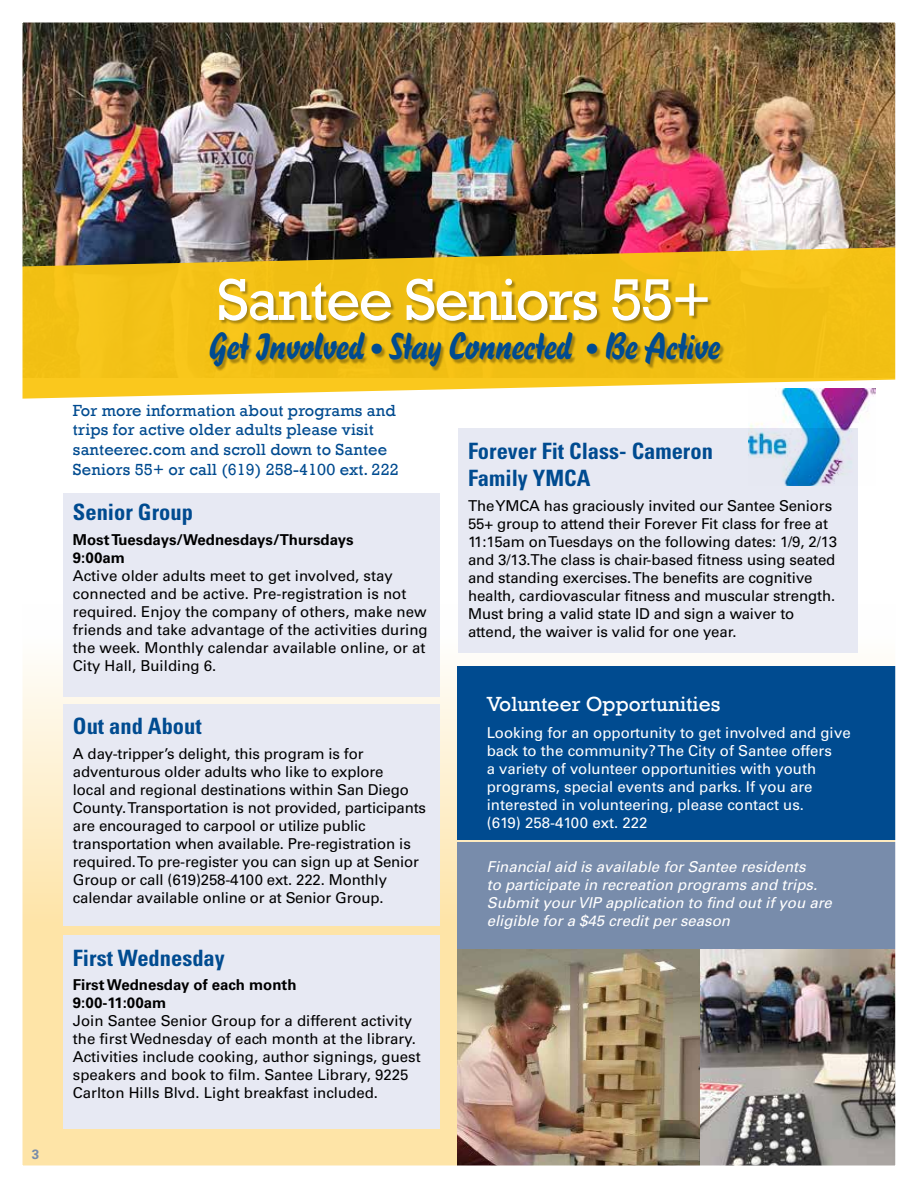
<style>
.page{position:relative;width:918px;height:1188px;background:#fff}
.page>*{position:absolute;margin:0;border:0;box-sizing:border-box;transform-origin:0 0}
.t1{font:60px "Rockwell";letter-spacing:-.03em;color:#fff}
.t2{font:39px "Blizzard D";color:#004b90}
.t3{font:700 condensed 22.5px/27px "Univers LT Std";color:#004b90}
.t4{font:21px "Rockwell";color:#fff}
.t5{font:16.5px/19.8px "Rockwell";letter-spacing:.01em;color:#004b90}
.t6{font:15px/18px "Univers";letter-spacing:-.01em;color:#000}
.t7{font:15px/18px "Univers";color:#fff}
.t8{font:italic 15px/18px "Univers";color:#fff}
.t9{font:700 15px/18px "Univers";color:#000}
.t10{font:700 13.5px "Univers";color:#788cab}
.s1{font-family:"Univers";font-weight:700;font-size:28.5px}
</style>
<div class="page">
<img style="left:22px;top:22px;width:874px;height:1144px">
<p class="t10" style="left:32px;top:1146px;width:9px">3</p>
<h1 class="t1" style="left:217px;top:265px;width:496px">Santee Seniors 55+</h1>
<h2 class="t2" style="left:209px;top:325px;width:513px">Get Involved <span class="s1">•</span> Stay Connected <span class="s1">•</span> Be Active</h2>
<p class="t5" style="left:73px;top:400px;width:327px">For more information about programs and trips for active older adults please visit santeerec.com and scroll down to Santee Seniors 55+ or call (619) 258-4100 ext. 222</p>
<h3 class="t3" style="left:73px;top:498px;width:121px">Senior Group</h3>
<p class="t9" style="left:73px;top:531px;width:282px">Most Tuesdays/Wednesdays/Thursdays<br>9:00am</p>
<p class="t6" style="left:73px;top:567px;width:356px">Active older adults meet to get involved, stay connected and be active. Pre-registration is not required. Enjoy the company of others, make new friends and take advantage of the activities during the week. Monthly calendar available online, or at City Hall, Building 6.</p>
<h3 class="t3" style="left:73px;top:712px;width:130px">Out and About</h3>
<p class="t6" style="left:73px;top:744px;width:355px">A day-tripper’s delight, this program is for adventurous older adults who like to explore<br>local and regional destinations within San Diego County. Transportation is not provided, participants are encouraged to carpool or utilize public transportation when available. Pre-registration is required. To pre-register you can sign up at Senior Group or call (619)258-4100 ext. 222. Monthly calendar available online or at Senior Group.</p>
<h3 class="t3" style="left:73px;top:944px;width:153px">First Wednesday</h3>
<p class="t9" style="left:73px;top:976px;width:225px">First Wednesday of each month<br>9:00-11:00am</p>
<p class="t6" style="left:73px;top:1012px;width:349px">Join Santee Senior Group for a different activity the first Wednesday of each month at the library.<br>Activities include cooking, author signings, guest speakers and book to film. Santee Library, 9225<br>Carlton Hills Blvd. Light breakfast included.</p>
<h3 class="t3" style="left:468px;top:438px;width:246px">Forever Fit Class- Cameron<br>Family YMCA</h3>
<p class="t6" style="left:468px;top:497px;width:371px">The YMCA has graciously invited our Santee Seniors 55+ group to attend their Forever Fit class for free at 11:15am on Tuesdays on the following dates: 1/9, 2/13 and 3/13.The class is chair-based fitness using seated and standing exercises. The benefits are cognitive health, cardiovascular fitness and muscular strength.<br>Must bring a valid state ID and sign a waiver to attend, the waiver is valid for one year.</p>
<h3 class="t4" style="left:487px;top:692px;width:235px">Volunteer Opportunities</h3>
<p class="t7" style="left:487px;top:724px;width:366px">Looking for an opportunity to get involved and give back to the community? The City of Santee offers<br>a variety of volunteer opportunities with youth programs, special events and parks. If you are interested in volunteering, please contact us.<br>(619) 258-4100 ext. 222</p>
<p class="t8" style="left:487px;top:858px;width:347px">Financial aid is available for Santee residents<br>to participate in recreation programs and trips.<br>Submit your VIP application to find out if you are eligible for a $45 credit per season</p>
</div>
